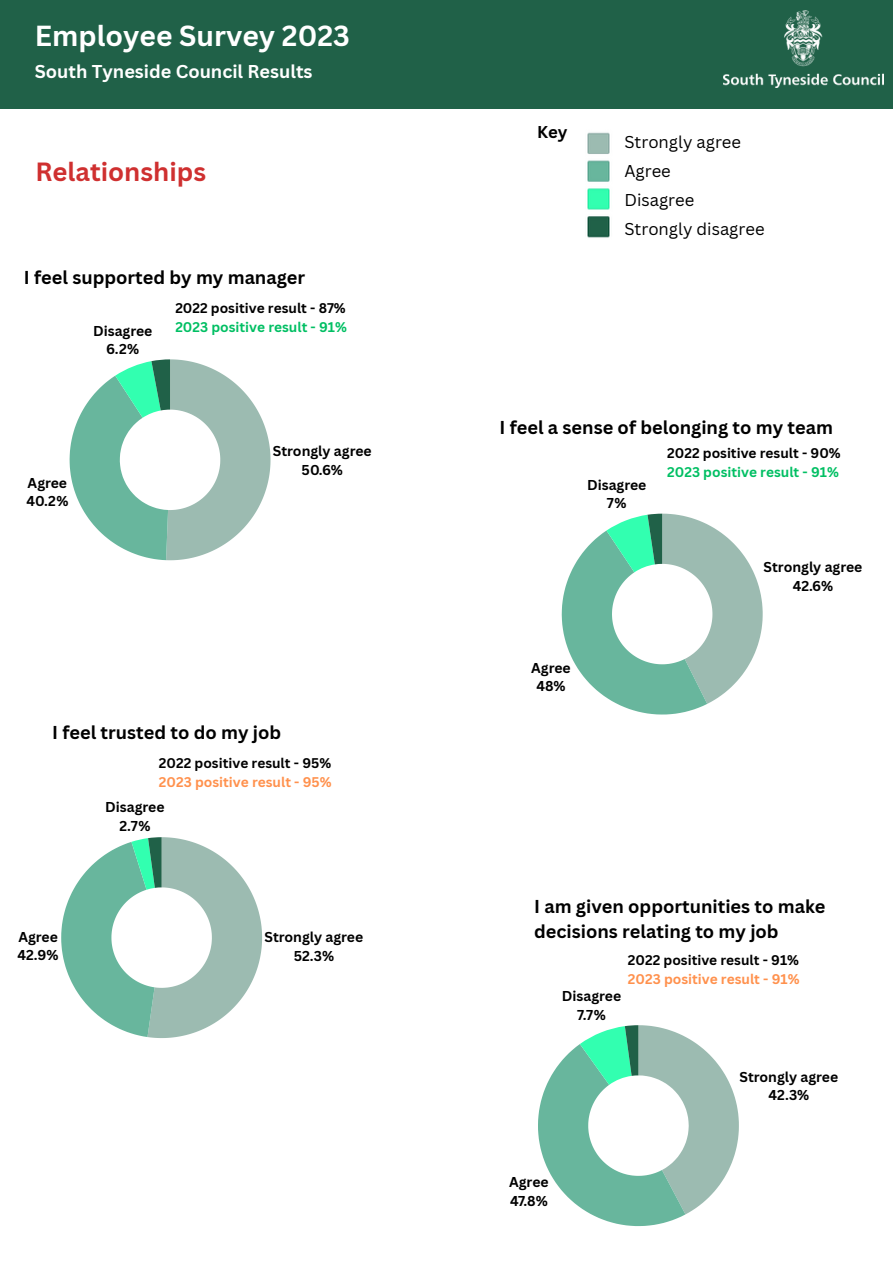
<style>
.page{position:relative;width:893px;height:1264px;background:#fff}
.page>*{position:absolute;margin:0;border:0;box-sizing:border-box;transform-origin:0 0}
.t1{font:700 28.2px "Canva Sans";color:#fff}
.t2{font:700 25.65px "Canva Sans";color:#cf3030}
.t3{font:700 18.15px/24.8px "Canva Sans";color:#000}
.t4{font:700 18.15px "Canva Sans";color:#fff}
.t5{font:16.65px "Canva Sans";color:#000}
.t6{font:700 16.65px "Canva Sans";color:#000}
.t7{font:700 13.95px "Canva Sans";color:#000}
.t8{font:700 13.65px "Canva Sans";color:#000}
.t9{font:700 13.65px "Canva Sans";color:#00bf63}
.t10{font:700 13.65px "Canva Sans";color:#ff914d}
</style>
<div class="page">
<div style="left:0;top:0;width:892px;height:109px;background:#206148"></div>
<img style="left:723px;top:10px;width:160px;height:78px">
<svg style="left:70px;top:359px;width:200px;height:201px"></svg>
<img style="left:587px;top:132px;width:23px;height:106px">
<svg style="left:561px;top:513px;width:201px;height:201px"></svg>
<svg style="left:61px;top:837px;width:201px;height:201px"></svg>
<svg style="left:538px;top:1025px;width:200px;height:201px"></svg>
<p class="t1" style="left:35px;top:16px;width:316px">Employee Survey 2023</p>
<p class="t4" style="left:35px;top:59px;width:279px">South Tyneside Council Results</p>
<p class="t2" style="left:35px;top:153px;width:172px">Relationships</p>
<p class="t3" style="left:24px;top:265px;width:283px">I feel supported by my manager</p>
<p class="t7" style="left:93px;top:321px;width:61px">Disagree</p>
<p class="t7" style="left:106px;top:339px;width:35px">6.2%</p>
<p class="t8" style="left:175px;top:298px;width:172px">2022 positive result - 87%</p>
<p class="t9" style="left:175px;top:317px;width:173px">2023 positive result - 91%</p>
<p class="t7" style="left:28px;top:472px;width:41px">Agree</p>
<p class="t7" style="left:26px;top:491px;width:44px">40.2%</p>
<p class="t7" style="left:273px;top:441px;width:100px">Strongly agree</p>
<p class="t7" style="left:301px;top:460px;width:43px">50.6%</p>
<p class="t3" style="left:52px;top:719px;width:230px">I feel trusted to do my job</p>
<p class="t8" style="left:159px;top:753px;width:174px">2022 positive result - 95%</p>
<p class="t10" style="left:159px;top:772px;width:174px">2023 positive result - 95%</p>
<p class="t7" style="left:18px;top:926px;width:41px">Agree</p>
<p class="t7" style="left:18px;top:945px;width:43px">42.9%</p>
<p class="t7" style="left:105px;top:797px;width:61px">Disagree</p>
<p class="t7" style="left:119px;top:816px;width:32px">2.7%</p>
<p class="t7" style="left:264px;top:927px;width:100px">Strongly agree</p>
<p class="t7" style="left:294px;top:945px;width:42px">52.3%</p>
<p class="t6" style="left:537px;top:120px;width:32px">Key</p>
<p class="t5" style="left:624px;top:130px;width:118px">Strongly agree</p>
<p class="t5" style="left:624px;top:159px;width:48px">Agree</p>
<p class="t5" style="left:624px;top:188px;width:71px">Disagree</p>
<p class="t5" style="left:624px;top:217px;width:142px">Strongly disagree</p>
<p class="t3" style="left:499px;top:415px;width:335px">I feel a sense of belonging to my team</p>
<p class="t7" style="left:587px;top:475px;width:61px">Disagree</p>
<p class="t7" style="left:607px;top:493px;width:21px">7%</p>
<p class="t8" style="left:667px;top:443px;width:175px">2022 positive result - 90%</p>
<p class="t9" style="left:667px;top:462px;width:173px">2023 positive result - 91%</p>
<p class="t7" style="left:763px;top:557px;width:100px">Strongly agree</p>
<p class="t7" style="left:792px;top:575px;width:42px">42.6%</p>
<p class="t7" style="left:531px;top:657px;width:41px">Agree</p>
<p class="t7" style="left:536px;top:676px;width:31px">48%</p>
<p class="t3" style="left:534px;top:893px;width:293px">I am given opportunities to make decisions relating to my job</p>
<p class="t8" style="left:628px;top:950px;width:173px">2022 positive result - 91%</p>
<p class="t10" style="left:628px;top:969px;width:173px">2023 positive result - 91%</p>
<p class="t7" style="left:561px;top:986px;width:61px">Disagree</p>
<p class="t7" style="left:577px;top:1005px;width:30px">7.7%</p>
<p class="t7" style="left:509px;top:1172px;width:41px">Agree</p>
<p class="t7" style="left:510px;top:1190px;width:39px">47.8%</p>
<p class="t7" style="left:739px;top:1066px;width:100px">Strongly agree</p>
<p class="t7" style="left:768px;top:1085px;width:42px">42.3%</p>
</div>
